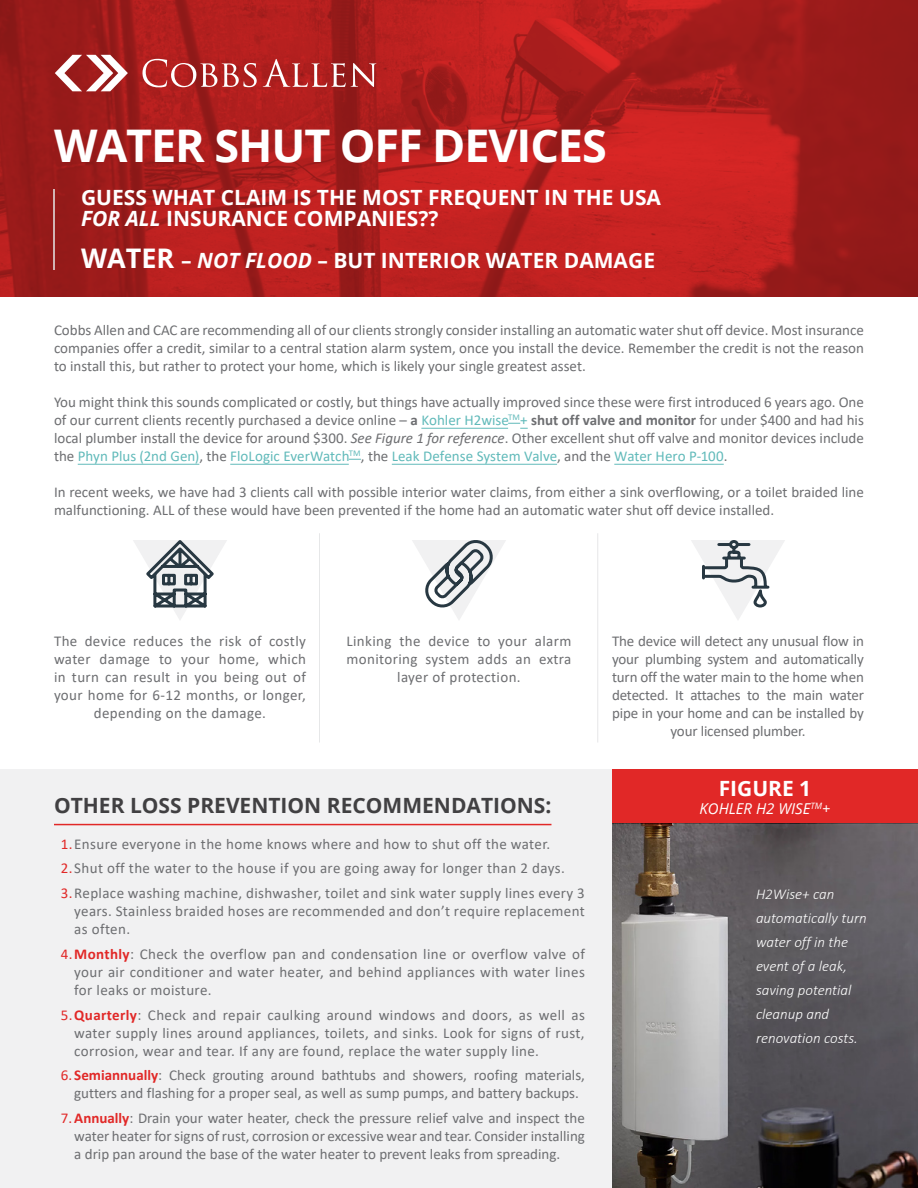
<style>
.page{position:relative;width:918px;height:1188px;background:#fff}
.page>*{position:absolute;margin:0;border:0;box-sizing:border-box;transform-origin:0 0}
.t1{font:700 45px "Open Sans";letter-spacing:-.025em;color:#fff}
.t2{font:700 21px/21px "Open Sans";color:#fff}
.t3{font:700 21px "Open Sans";color:#414042}
.t4{font:15px/18px "Calibri";color:#6d6e71;text-align:justify}
.t5{font:15px/18px "Calibri";letter-spacing:.025em;color:#6d6e71;text-align:center}
.t6{font:italic 300 15px/24px "Calibri";color:#fff}
.t7{font:italic 15px "Open Sans";color:#fff}
.s1{font-style:italic}
.s2{font-size:27px}
.s3{font-weight:700}
.s4{color:#61baba}
.s5{color:#e12827}
.s6{font-weight:700;color:#e12827}
</style>
<div class="page">
<svg style="left:0;top:0;width:918px;height:297px;background:#ad1e1d"></svg>
<div style="left:0;top:770px;width:918px;height:418px;background:#f1f1f2"></div>
<div style="left:612px;top:770px;width:306px;height:54px;background:#e12827"></div>
<hr style="left:421px;top:428px;width:87px;height:1px;background:#61baba">
<svg style="left:508px;top:423px;width:20px;height:6px"></svg>
<hr style="left:78px;top:464px;width:121px;height:1px;background:#61baba">
<hr style="left:230px;top:464px;width:119px;height:1px;background:#61baba">
<svg style="left:349px;top:459px;width:12px;height:1px"></svg>
<hr style="left:392px;top:464px;width:165px;height:1px;background:#61baba">
<hr style="left:614px;top:464px;width:110px;height:1px;background:#61baba">
<svg style="left:55px;top:55px;width:321px;height:36px;background:#b94b4b"></svg>
<hr style="left:54px;top:824px;width:497px;height:1px;background:#e12827">
<hr style="left:319px;top:533px;width:1px;height:209px;background:#e6e7e8">
<hr style="left:53px;top:189px;width:2px;height:81px;background:#e6e7e8">
<hr style="left:597px;top:533px;width:1px;height:209px;background:#e6e7e8">
<img style="left:612px;top:824px;width:306px;height:364px">
<svg style="left:412px;top:540px;width:94px;height:80px"></svg>
<svg style="left:691px;top:540px;width:94px;height:80px"></svg>
<svg style="left:133px;top:540px;width:94px;height:80px"></svg>
<h1 class="t1" style="left:54px;top:114px;width:554px">WATER SHUT OFF DEVICES</h1>
<h2 class="t2" style="left:81px;top:186px;width:582px">GUESS WHAT CLAIM IS THE MOST FREQUENT IN THE USA<br><span class="s1">FOR ALL</span> INSURANCE COMPANIES??</h2>
<h2 class="t2" style="left:81px;top:249px;width:576px"><span class="s2">WATER</span> – <span class="s1">NOT FLOOD</span> – BUT INTERIOR WATER DAMAGE</h2>
<p class="t4" style="left:54px;top:321px;width:812px">Cobbs Allen and CAC are recommending all of our clients strongly consider installing an automatic water shut off device. Most insurance companies offer a credit, similar to a central station alarm system, once you install the device. Remember the credit is not the reason to install this, but rather to protect your home, which is likely your single greatest asset.</p>
<p class="t4" style="left:54px;top:393px;width:812px">You might think this sounds complicated or costly, but things have actually improved since these were first introduced 6 years ago. One of our current clients recently purchased a device online – <span class="s3">a</span> <span class="s4">Kohler H2wise</span><sup>TM</sup><span class="s4">+</span> <span class="s3">shut off valve and monitor</span> for under $400 and had his local plumber install the device for around $300. <span class="s1">See Figure 1 for reference</span>. Other excellent shut off valve and monitor devices include the <span class="s4">Phyn Plus (2nd Gen)</span>, the <span class="s4">FloLogic EverWatch</span><sup>TM</sup>, the <span class="s4">Leak Defense System Valve</span>, and the <span class="s4">Water Hero P-100</span>.</p>
<p class="t4" style="left:54px;top:483px;width:811px">In recent weeks, we have had 3 clients call with possible interior water claims, from either a sink overflowing, or a toilet braided line malfunctioning. ALL of these would have been prevented if the home had an automatic water shut off device installed.</p>
<p class="t5" style="left:54px;top:631px;width:253px">The device reduces the risk of costly water damage to your home, which in turn can result in you being out of your home for 6-12 months, or longer, depending on the damage.</p>
<p class="t5" style="left:346px;top:631px;width:226px">Linking the device to your alarm monitoring system adds an extra layer of protection.</p>
<p class="t4" style="left:612px;top:631px;width:253px;text-align:center">The device will detect any unusual flow in your plumbing system and automatically turn off the water main to the home when detected. It attaches to the main water pipe in your home and can be installed by your licensed plumber.</p>
<h2 class="t3" style="left:54px;top:790px;width:499px">OTHER LOSS PREVENTION RECOMMENDATIONS:</h2>
<p class="t5" style="left:61px;top:831px;width:526px;line-height:24.8px;text-align:left"><span class="s5">1.</span>Ensure everyone in the home knows where and how to shut off the water.<br><span class="s5">2.</span>Shut off the water to the house if you are going away for longer than 2 days.<br><span class="s5">3.</span>Replace washing machine, dishwasher, toilet and sink water supply lines every 3</p>
<p class="t5" style="left:74px;top:902px;width:512px;text-align:left">years. Stainless braided hoses are recommended and don’t require replacement as often.</p>
<p class="t4" style="left:74px;top:944px;width:512px;text-indent:-14px"><span class="s5">4.</span><span class="s6">Monthly</span>: Check the overflow pan and condensation line or overflow valve of your air conditioner and water heater, and behind appliances with water lines for leaks or moisture.</p>
<p class="t4" style="left:74px;top:1005px;width:512px;text-indent:-14px"><span class="s5">5.</span><span class="s6">Quarterly</span>: Check and repair caulking around windows and doors, as well as water supply lines around appliances, toilets, and sinks. Look for signs of rust, corrosion, wear and tear. If any are found, replace the water supply line.</p>
<p class="t4" style="left:61px;top:1066px;width:526px;text-align:center"><span class="s5">6.</span> <span class="s6">Semiannually</span>: Check grouting around bathtubs and showers, roofing materials, gutters and flashing for a proper seal, as well as sump pumps, and battery backups.</p>
<p class="t4" style="left:74px;top:1109px;width:512px;text-indent:-14px"><span class="s5">7.</span><span class="s6">Annually</span>: Drain your water heater, check the pressure relief valve and inspect the water heater for signs of rust, corrosion or excessive wear and tear. Consider installing a drip pan around the base of the water heater to prevent leaks from spreading.</p>
<h2 class="t2" style="left:719px;top:777px;width:94px">FIGURE 1</h2>
<p class="t7" style="left:700px;top:798px;width:132px">KOHLER H2 WISE<sup>TM</sup>+</p>
<p class="t6" style="left:756px;top:882px;width:112px">H2Wise+ can automatically turn water off in the event of a leak, saving potential cleanup and renovation costs.</p>
</div>
